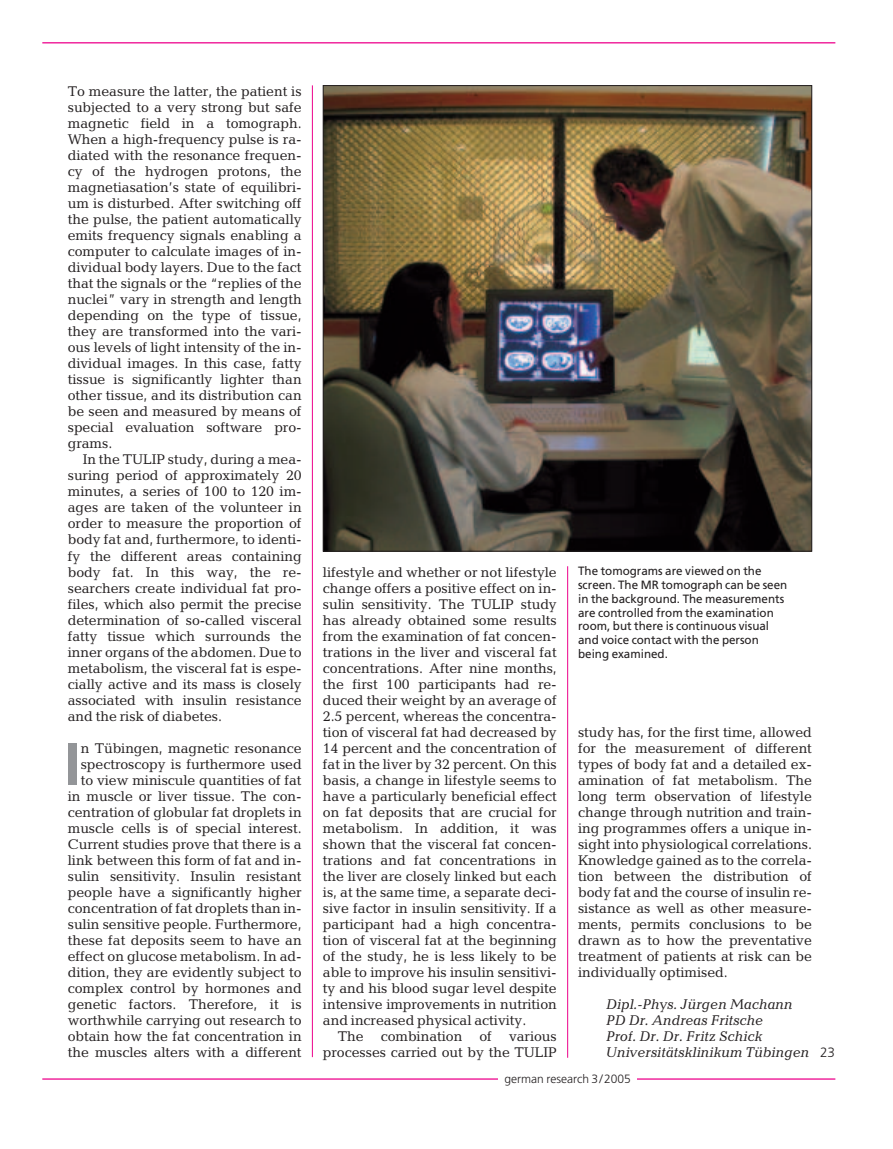
<style>
.page{position:relative;width:893px;height:1149px;background:#fff}
.page>*{position:absolute;margin:0;border:0;box-sizing:border-box;transform-origin:0 0}
.t1{font:700 59.7px "Frutiger";color:#939598}
.t2{font:italic 14.25px/16px "Candida";letter-spacing:-.005em;color:#231f20}
.t3{font:14.1px/16px "Candida";letter-spacing:-.005em;color:#231f20;text-align:justify}
.t4{font:12px/13.8px "Frutiger";color:#231f20}
.t5{font:300 12px "Frutiger";color:#231f20}
.s1{font-family:"Frutiger";font-weight:300;font-style:normal;font-size:13.5px}
</style>
<div class="page">
<img style="left:325px;top:87px;width:485px;height:462px">
<hr style="left:42px;top:42px;width:793px;height:1px;background:#ed028c">
<hr style="left:42px;top:1078px;width:793px;height:1px;background:#ed028c">
<hr style="left:312px;top:85px;width:1px;height:971px;background:#ed028c">
<hr style="left:567px;top:566px;width:1px;height:491px;background:#ed028c">
<div style="left:499px;top:1073px;width:138px;height:16px;background:#fff"></div>
<p class="t3" style="left:68px;top:85px;width:235px">To measure the latter, the patient is subjected to a very strong but safe magnetic field in a tomograph.<br>When a high-frequency pulse is ra&shy;diated with the resonance frequen&shy;cy of the hydrogen protons, the magnetiasation’s state of equilibri&shy;um is disturbed. After switching off the pulse, the patient automatically emits frequency signals enabling a computer to calculate images of in&shy;dividual body layers. Due to the fact that the signals or the “replies of the nuclei” vary in strength and length depending on the type of tissue, they are transformed into the vari&shy;ous levels of light intensity of the in&shy;dividual images. In this case, fatty tissue is significantly lighter than other tissue, and its distribution can be seen and measured by means of special evaluation software pro&shy;grams.</p>
<p class="t3" style="left:68px;top:453px;width:235px;text-indent:15px">In the TULIP study, during a mea&shy;suring period of approximately 20 minutes, a series of 100 to 120 im&shy;ages are taken of the volunteer in order to measure the proportion of body fat and, furthermore, to identi&shy;fy the different areas containing body fat. In this way, the re&shy;searchers create individual fat pro&shy;files, which also permit the precise determination of so-called visceral fatty tissue which surrounds the inner organs of the abdomen. Due to metabolism, the visceral fat is espe&shy;cially active and its mass is closely associated with insulin resistance and the risk of diabetes.</p>
<h1 class="t1" style="left:65px;top:739px;width:18px">I</h1>
<p class="t3" style="left:68px;top:741px;width:235px;text-align:right">n Tübingen, magnetic resonance spectroscopy is furthermore used to view miniscule quantities of fat in muscle or liver tissue. The con&shy;centration of globular fat droplets in muscle cells is of special interest.<br>Current studies prove that there is a link between this form of fat and in&shy;sulin sensitivity. Insulin resistant people have a significantly higher concentration of fat droplets than in&shy;sulin sensitive people. Furthermore, these fat deposits seem to have an effect on glucose metabolism. In ad&shy;dition, they are evidently subject to complex control by hormones and genetic factors. Therefore, it is worthwhile carrying out research to obtain how the fat concentration in the muscles alters with a different</p>
<p class="t4" style="left:578px;top:565px;width:211px">The tomograms are viewed on the screen. The MR tomograph can be seen in the background. The measurements are controlled from the examination room, but there is continuous visual and voice contact with the person being examined.</p>
<p class="t3" style="left:323px;top:565px;width:235px">lifestyle and whether or not lifestyle change offers a positive effect on in&shy;sulin sensitivity. The TULIP study has already obtained some results from the examination of fat concen&shy;trations in the liver and visceral fat concentrations. After nine months, the first 100 participants had re&shy;duced their weight by an average of 2.5 percent, whereas the concentra&shy;tion of visceral fat had decreased by 14 percent and the concentration of fat in the liver by 32 percent. On this basis, a change in lifestyle seems to have a particularly beneficial effect on fat deposits that are crucial for metabolism. In addition, it was shown that the visceral fat concen&shy;trations and fat concentrations in the liver are closely linked but each is, at the same time, a separate deci&shy;sive factor in insulin sensitivity. If a participant had a high concentra&shy;tion of visceral fat at the beginning of the study, he is less likely to be able to improve his insulin sensitivi&shy;ty and his blood sugar level despite intensive improvements in nutrition and increased physical activity.</p>
<p class="t3" style="left:323px;top:1029px;width:235px;text-align:right">The combination of various processes carried out by the TULIP</p>
<p class="t3" style="left:578px;top:725px;width:235px">study has, for the first time, allowed for the measurement of different types of body fat and a detailed ex&shy;amination of fat metabolism. The long term observation of lifestyle change through nutrition and train&shy;ing programmes offers a unique in&shy;sight into physiological correlations.<br>Knowledge gained as to the correla&shy;tion between the distribution of body fat and the course of insulin re&shy;sistance as well as other measure&shy;ments, permits conclusions to be drawn as to how the preventative treatment of patients at risk can be individually optimised.</p>
<p class="t2" style="left:606px;top:997px;width:231px">Dipl.-Phys. Jürgen Machann<br>PD Dr. Andreas Fritsche<br>Prof. Dr. Dr. Fritz Schick<br>Universitätsklinikum Tübingen <span class="s1">23</span></p>
<p class="t5" style="left:504px;top:1073px;width:128px">german research 3/2005</p>
</div>
